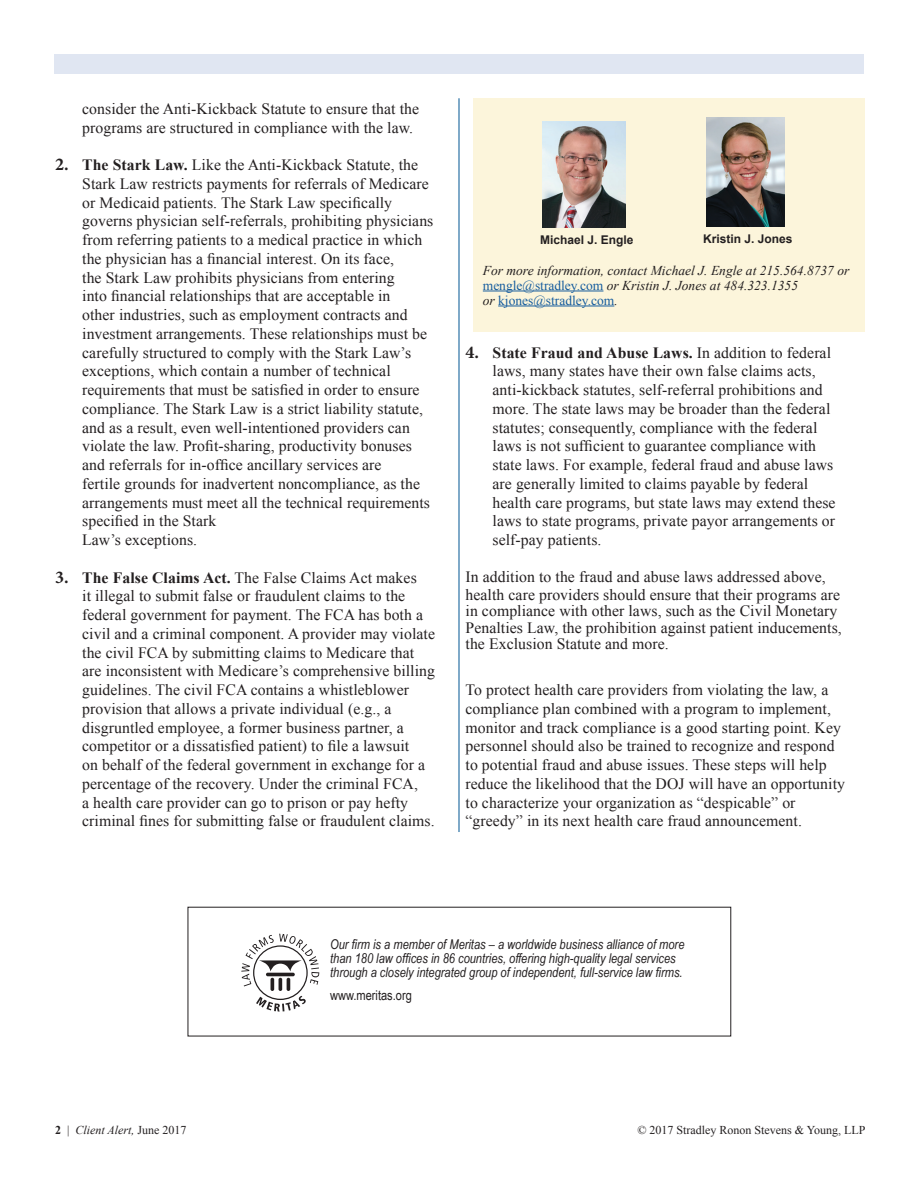
<style>
.page{position:relative;width:918px;height:1188px;background:#fff}
.page>*{position:absolute;margin:0;border:0;box-sizing:border-box;transform-origin:0 0}
.t1{font:15.75px/18.8px "Times New Roman";letter-spacing:.005em;color:#231f20}
.t2{font:italic 13.5px/14.2px "Arial Narrow";color:#231f20}
.t3{font:italic 13.5px/15px "Times New Roman";color:#231f20}
.t4{font:13.5px "Times New Roman";color:#175d9e}
.t5{font:13.5px "Arial Narrow";color:#231f20}
.t6{font:12px "Times New Roman";color:#231f20}
.t7{font:700 12px "Arial";color:#231f20}
.t8{font:italic 12px "Times New Roman";color:#231f20}
.s1{font-family:"Minion Pro";font-weight:700;font-size:18px}
.s2{font-weight:700}
.s3{font-style:normal;color:#175d9e}
.s4{font-style:italic;color:#231f20}
.s5{font-weight:700;font-style:normal}
.s6{font-style:normal}
</style>
<div class="page">
<div style="left:54px;top:54px;width:810px;height:19px;background:#e0e6f2"></div>
<hr style="left:459px;top:98px;width:1px;height:734px;background:#005594">
<svg style="left:241px;top:934px;width:78px;height:78px"></svg>
<div style="left:473px;top:98px;width:392px;height:234px;background:#fcf5db"></div>
<img style="left:542px;top:121px;width:83px;height:106px">
<img style="left:707px;top:118px;width:78px;height:108px">
<hr style="left:483px;top:291px;width:120px;height:1px;background:#175d9e">
<hr style="left:498px;top:306px;width:116px;height:1px;background:#175d9e">
<p class="t1" style="left:82px;top:99px;width:338px">consider the Anti-Kickback Statute to ensure that the programs are structured in compliance with the law.</p>
<p class="t1" style="left:82px;top:155px;width:353px;text-indent:-27px"><span class="s1">2.</span> <span class="s2">The Stark Law.</span> Like the Anti-Kickback Statute, the Stark Law restricts payments for referrals of Medicare or Medicaid patients. The Stark Law specifically governs physician self-referrals, prohibiting physicians from referring patients to a medical practice in which the physician has a financial interest. On its face,<br>the Stark Law prohibits physicians from entering<br>into financial relationships that are acceptable in<br>other industries, such as employment contracts and investment arrangements. These relationships must be carefully structured to comply with the Stark Law’s exceptions, which contain a number of technical requirements that must be satisfied in order to ensure compliance. The Stark Law is a strict liability statute, and as a result, even well-intentioned providers can violate the law. Profit-sharing, productivity bonuses and referrals for in-office ancillary services are<br>fertile grounds for inadvertent noncompliance, as the arrangements must meet all the technical requirements specified in the Stark</p>
<p class="t1" style="left:82px;top:530px;width:116px">Law’s exceptions.</p>
<p class="t1" style="left:82px;top:568px;width:354px;text-indent:-27px"><span class="s1">3.</span> <span class="s2">The False Claims Act.</span> The False Claims Act makes<br>it illegal to submit false or fraudulent claims to the federal government for payment. The FCA has both a civil and a criminal component. A provider may violate the civil FCA by submitting claims to Medicare that are inconsistent with Medicare’s comprehensive billing guidelines. The civil FCA contains a whistleblower provision that allows a private individual (e.g., a disgruntled employee, a former business partner, a competitor or a dissatisfied patient) to file a lawsuit<br>on behalf of the federal government in exchange for a percentage of the recovery. Under the criminal FCA,<br>a health care provider can go to prison or pay hefty criminal fines for submitting false or fraudulent claims.</p>
<p class="t7" style="left:540px;top:232px;width:95px">Michael J. Engle</p>
<p class="t7" style="left:703px;top:231px;width:91px">Kristin J. Jones</p>
<p class="t3" style="left:483px;top:262px;width:368px">For more information, contact Michael J. Engle at 215.564.8737 or <span class="s3">mengle@stradley.com</span> or Kristin J. Jones at 484.323.1355</p>
<p class="t4" style="left:483px;top:291px;width:136px"><span class="s4">or</span> kjones@stradley.com<span class="s4">.</span></p>
<p class="t1" style="left:493px;top:343px;width:345px;text-indent:-27px"><span class="s1">4.</span> <span class="s2">State Fraud and Abuse Laws.</span> In addition to federal laws, many states have their own false claims acts, anti-kickback statutes, self-referral prohibitions and more. The state laws may be broader than the federal statutes; consequently, compliance with the federal laws is not sufficient to guarantee compliance with state laws. For example, federal fraud and abuse laws are generally limited to claims payable by federal health care programs, but state laws may extend these laws to state programs, private payor arrangements or</p>
<p class="t1" style="left:493px;top:530px;width:110px">self-pay patients.</p>
<p class="t1" style="left:466px;top:567px;width:376px;line-height:18px">In addition to the fraud and abuse laws addressed above, health care providers should ensure that their programs are</p>
<p class="t1" style="left:466px;top:603px;width:378px;line-height:16.5px">in compliance with other laws, such as the Civil Monetary<br>Penalties Law, the prohibition against patient inducements, the Exclusion Statute and more.</p>
<p class="t1" style="left:466px;top:680px;width:381px">To protect health care providers from violating the law, a compliance plan combined with a program to implement, monitor and track compliance is a good starting point. Key personnel should also be trained to recognize and respond to potential fraud and abuse issues. These steps will help reduce the likelihood that the DOJ will have an opportunity to characterize your organization as “despicable” or “greedy” in its next health care fraud announcement.</p>
<p class="t2" style="left:330px;top:937px;width:356px">Our firm is a member of Meritas – a worldwide business alliance of more than 180 law offices in 86 countries, offering high-quality legal services through a closely integrated group of independent, full-service law firms.</p>
<p class="t5" style="left:330px;top:986px;width:83px">www.meritas.org</p>
<p class="t8" style="left:55px;top:1122px;width:133px"><span class="s5">2</span> <span class="s6">|</span> Client Alert, <span class="s6">June 2017</span></p>
<p class="t6" style="left:637px;top:1122px;width:230px">© 2017 Stradley Ronon Stevens &amp; Young, LLP</p>
</div>
